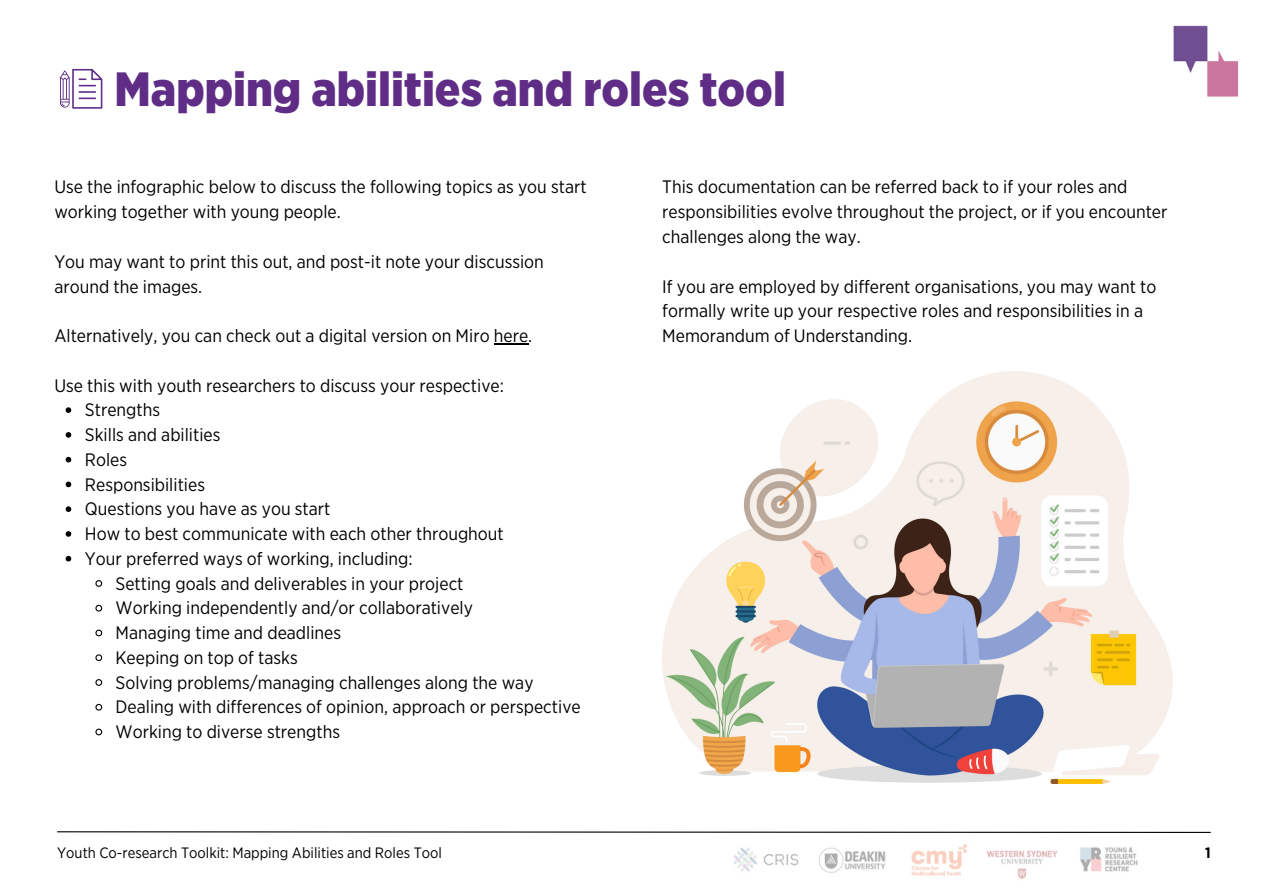
<style>
.page{position:relative;width:1263px;height:894px;background:#fff}
.page>*{position:absolute;margin:0;border:0;box-sizing:border-box;transform-origin:0 0}
.t1{font:900 48px "Gotham Narrow";color:#5f2c86}
.t2{font:18px/24.8px "Gotham Narrow";color:#000}
.t3{font:15px "Gotham Narrow";color:#000}
.t4{font:700 15px "Gotham Narrow";color:#000}
</style>
<div class="page">
<svg style="left:57px;top:831px;width:1154px;height:2px;background:#6e6e6e"></svg>
<img style="left:662px;top:371px;width:511px;height:412px">
<svg style="left:66px;top:407px;width:5px;height:6px"></svg>
<svg style="left:66px;top:432px;width:5px;height:5px"></svg>
<svg style="left:66px;top:456px;width:5px;height:6px"></svg>
<svg style="left:66px;top:481px;width:5px;height:6px"></svg>
<svg style="left:66px;top:506px;width:5px;height:6px"></svg>
<svg style="left:66px;top:531px;width:5px;height:5px"></svg>
<svg style="left:66px;top:555px;width:5px;height:6px"></svg>
<svg style="left:95px;top:580px;width:8px;height:7px"></svg>
<svg style="left:95px;top:604px;width:8px;height:8px"></svg>
<svg style="left:95px;top:629px;width:8px;height:8px"></svg>
<svg style="left:95px;top:654px;width:8px;height:7px"></svg>
<svg style="left:95px;top:679px;width:8px;height:7px"></svg>
<svg style="left:95px;top:703px;width:8px;height:8px"></svg>
<svg style="left:95px;top:728px;width:8px;height:8px"></svg>
<hr style="left:494px;top:343px;width:34px;height:1px;background:#000">
<svg style="left:60px;top:69px;width:42px;height:40px"></svg>
<img style="left:733px;top:844px;width:405px;height:35px">
<img style="left:1173px;top:25px;width:66px;height:72px">
<p class="t1" style="left:115px;top:59px;width:673px">Mapping abilities and roles tool</p>
<p class="t2" style="left:54px;top:174px;width:534px">Use the infographic below to discuss the following topics as you start working together with young people.</p>
<p class="t2" style="left:54px;top:249px;width:491px">You may want to print this out, and post-it note your discussion around the images.</p>
<p class="t2" style="left:54px;top:323px;width:479px">Alternatively, you can check out a digital version on Miro here.</p>
<p class="t2" style="left:54px;top:372px;width:451px">Use this with youth researchers to discuss your respective:</p>
<p class="t2" style="left:85px;top:397px;width:77px">Strengths</p>
<p class="t2" style="left:85px;top:422px;width:137px">Skills and abilities</p>
<p class="t2" style="left:85px;top:447px;width:44px">Roles</p>
<p class="t2" style="left:85px;top:471px;width:122px">Responsibilities</p>
<p class="t2" style="left:85px;top:496px;width:247px">Questions you have as you start</p>
<p class="t2" style="left:85px;top:521px;width:420px">How to best communicate with each other throughout</p>
<p class="t2" style="left:85px;top:546px;width:329px">Your preferred ways of working, including:</p>
<p class="t2" style="left:116px;top:570px;width:349px">Setting goals and deliverables in your project</p>
<p class="t2" style="left:116px;top:595px;width:359px">Working independently and/or collaboratively</p>
<p class="t2" style="left:116px;top:620px;width:227px">Managing time and deadlines</p>
<p class="t2" style="left:116px;top:645px;width:184px">Keeping on top of tasks</p>
<p class="t2" style="left:116px;top:669px;width:419px">Solving problems/managing challenges along the way</p>
<p class="t2" style="left:116px;top:694px;width:467px">Dealing with differences of opinion, approach or perspective</p>
<p class="t2" style="left:116px;top:719px;width:226px">Working to diverse strengths</p>
<p class="t2" style="left:662px;top:174px;width:507px">This documentation can be referred back to if your roles and responsibilities evolve throughout the project, or if you encounter challenges along the way.</p>
<p class="t2" style="left:662px;top:273px;width:496px">If you are employed by different organisations, you may want to formally write up your respective roles and responsibilities in a<br>Memorandum of Understanding.</p>
<p class="t3" style="left:57px;top:843px;width:386px">Youth Co-research Toolkit: Mapping Abilities and Roles Tool</p>
<p class="t4" style="left:1205px;top:843px;width:7px">1</p>
</div>
